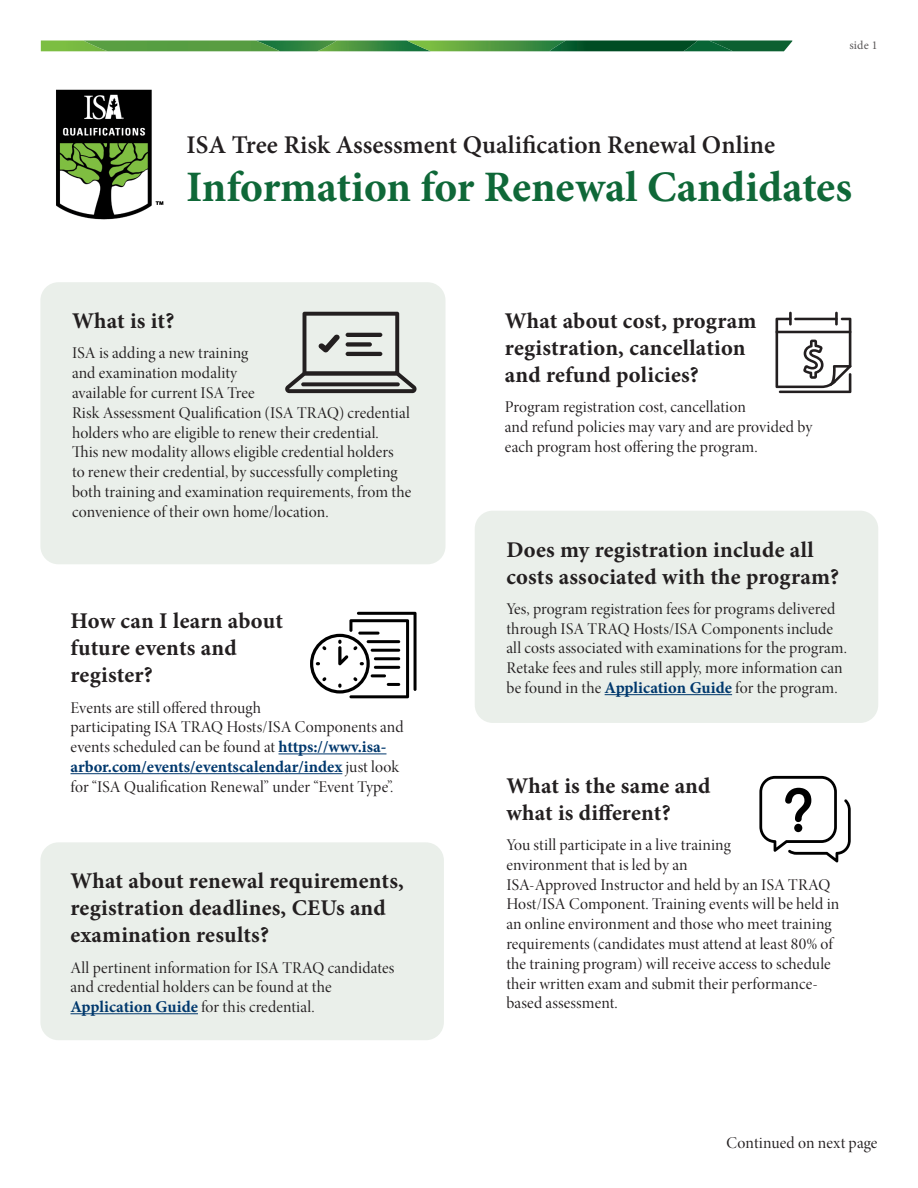
<style>
.page{position:relative;width:918px;height:1188px;background:#fff}
.page>*{position:absolute;margin:0;border:0;box-sizing:border-box;transform-origin:0 0}
.t1{font:700 43.5px "Minion Pro";color:#0f6838}
.t2{font:600 25.5px "Minion Pro";color:#231f20}
.t3{font:700 22.5px/27px "Minion Pro";letter-spacing:.01em;color:#231f20}
.t4{font:16.5px/19.8px "Minion Pro Disp";letter-spacing:.01em;color:#231f20}
.t5{font:12px "Minion Pro";color:#231f20}
.s1{font-family:"Minion Pro";font-weight:700;color:#00386d}
</style>
<div class="page">
<div style="left:40px;top:282px;width:406px;height:282px;background:#eaefea;border-radius:18px"></div>
<img style="left:56px;top:89px;width:108px;height:131px">
<svg style="left:41px;top:40px;width:751px;height:11px;background:#438c44"></svg>
<hr style="left:279px;top:753px;width:107px;height:1px;background:#00386d">
<hr style="left:71px;top:773px;width:271px;height:1px;background:#00386d">
<div style="left:40px;top:842px;width:404px;height:198px;background:#eaefea;border-radius:18px"></div>
<hr style="left:71px;top:1013px;width:127px;height:1px;background:#00386d">
<div style="left:475px;top:511px;width:403px;height:212px;background:#eaefea;border-radius:18px"></div>
<hr style="left:605px;top:694px;width:127px;height:1px;background:#00386d">
<svg style="left:285px;top:312px;width:132px;height:81px"></svg>
<hr style="left:346px;top:333px;width:36px;height:4px;background:#231f20;border-radius:2px">
<div style="left:346px;top:342px;width:26px;height:5px;background:#231f20;border-radius:2px"></div>
<hr style="left:346px;top:352px;width:36px;height:4px;background:#231f20;border-radius:2px">
<svg style="left:310px;top:612px;width:107px;height:86px"></svg>
<svg style="left:776px;top:312px;width:76px;height:81px"></svg>
<svg style="left:759px;top:776px;width:92px;height:86px"></svg>
<p class="t2" style="left:187px;top:127px;width:590px">ISA Tree Risk Assessment Qualification Renewal Online</p>
<p class="t5" style="left:849px;top:37px;width:30px">side 1</p>
<p class="t1" style="left:186px;top:156px;width:667px">Information for Renewal Candidates</p>
<p class="t3" style="left:72px;top:307px;width:104px">What is it?</p>
<p class="t4" style="left:72px;top:344px;width:341px">ISA is adding a new training<br>and examination modality<br>available for current ISA Tree<br>Risk Assessment Qualification (ISA TRAQ) credential holders who are eligible to renew their credential.<br>This new modality allows eligible credential holders<br>to renew their credential, by successfully completing both training and examination requirements, from the convenience of their own home/location.</p>
<p class="t3" style="left:71px;top:607px;width:214px">How can I learn about future events and register?</p>
<p class="t4" style="left:71px;top:698px;width:335px">Events are still offered through<br>participating ISA TRAQ Hosts/ISA Components and events scheduled can be found at <span class="s1">https://wwv.isa&shy;arbor.com/events/eventscalendar/index</span> just look for “ISA Qualification Renewal” under “Event Type”.</p>
<p class="t3" style="left:71px;top:867px;width:335px">What about renewal requirements, registration deadlines, CEUs and examination results?</p>
<p class="t4" style="left:71px;top:958px;width:325px">All pertinent information for ISA TRAQ candidates and credential holders can be found at the<br><span class="s1">Application Guide</span> for this credential.</p>
<p class="t3" style="left:505px;top:307px;width:253px">What about cost, program registration, cancellation and refund policies?</p>
<p class="t4" style="left:505px;top:398px;width:309px">Program registration cost, cancellation<br>and refund policies may vary and are provided by each program host offering the program.</p>
<p class="t3" style="left:506px;top:536px;width:334px">Does my registration include all costs associated with the program?</p>
<p class="t4" style="left:506px;top:599px;width:342px">Yes, program registration fees for programs delivered through ISA TRAQ Hosts/ISA Components include all costs associated with examinations for the program.<br>Retake fees and rules still apply, more information can be found in the <span class="s1">Application Guide</span> for the program.</p>
<p class="t3" style="left:506px;top:772px;width:206px">What is the same and what is different?</p>
<p class="t4" style="left:506px;top:835px;width:335px">You still participate in a live training<br>environment that is led by an<br>ISA-Approved Instructor and held by an ISA TRAQ Host/ISA Component. Training events will be held in an online environment and those who meet training requirements (candidates must attend at least 80% of the training program) will receive access to schedule their written exam and submit their performance&shy;based assessment.</p>
<p class="t4" style="left:727px;top:1133px;width:152px">Continued on next page</p>
</div>
